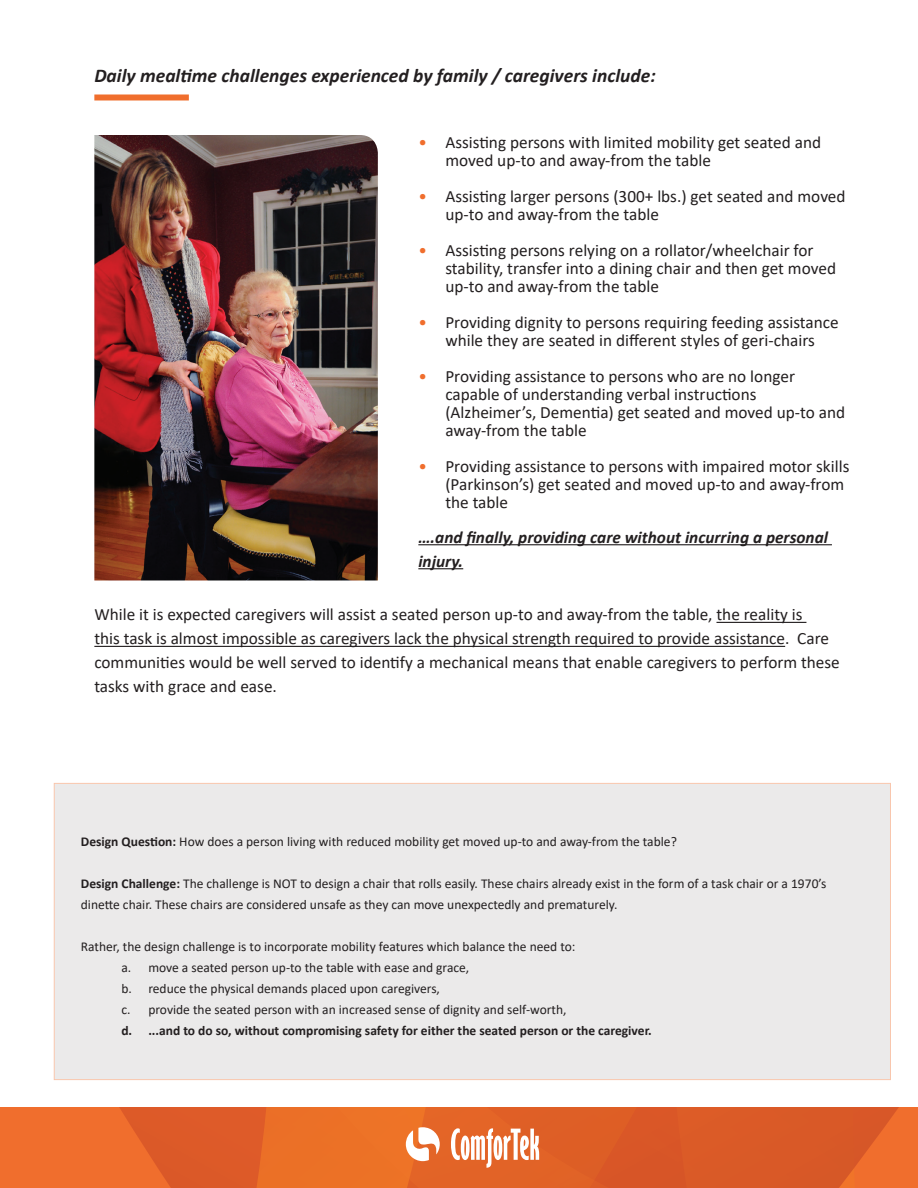
<style>
.page{position:relative;width:918px;height:1188px;background:#fff}
.page>*{position:absolute;margin:0;border:0;box-sizing:border-box;transform-origin:0 0}
.t1{font:italic 700 19.5px "Calibri";color:#231f20}
.t2{font:17.25px/18px "Calibri";color:#231f20}
.t3{font:italic 700 17.25px/24px "Calibri";color:#231f20}
.t4{font:13.5px/21px "Calibri";color:#231f20}
.t5{font:700 13.5px "Calibri";color:#231f20}
.s1{color:#f06e2d}
.s2{font-weight:700}
</style>
<div class="page">
<svg style="left:6px;top:1107px;width:912px;height:81px;background:#e7652b"></svg>
<svg style="left:256px;top:1107px;width:643px;height:81px;background:#e2682f"></svg>
<hr style="left:418px;top:544px;width:414px;height:1px;background:#231f20">
<hr style="left:418px;top:568px;width:45px;height:1px;background:#231f20">
<hr style="left:717px;top:622px;width:89px;height:1px;background:#231f20">
<hr style="left:94px;top:646px;width:691px;height:1px;background:#231f20">
<div style="left:94px;top:94px;width:95px;height:6px;background:#f06e2d"></div>
<div style="left:54px;top:783px;width:837px;height:297px;background:#ebeaea"></div>
<img style="left:94px;top:135px;width:284px;height:445px">
<p class="t1" style="left:94px;top:62px;width:563px">Daily mealtime challenges experienced by family / caregivers include:</p>
<p class="t2" style="left:445px;top:133px;width:377px;text-indent:-27px"><span class="s1">•</span> Assisting persons with limited mobility get seated and moved up-to and away-from the table</p>
<p class="t2" style="left:445px;top:187px;width:402px;text-indent:-27px"><span class="s1">•</span> Assisting larger persons (300+ lbs.) get seated and moved up-to and away-from the table</p>
<p class="t2" style="left:445px;top:241px;width:392px;text-indent:-27px"><span class="s1">•</span> Assisting persons relying on a rollator/wheelchair for stability, transfer into a dining chair and then get moved up-to and away-from the table</p>
<p class="t2" style="left:418px;top:313px;width:422px;text-align:center"><span class="s1">•</span> Providing dignity to persons requiring feeding assistance while they are seated in different styles of geri-chairs</p>
<p class="t2" style="left:445px;top:367px;width:401px;text-indent:-27px"><span class="s1">•</span> Providing assistance to persons who are no longer capable of understanding verbal instructions (Alzheimer’s, Dementia) get seated and moved up-to and away-from the table</p>
<p class="t2" style="left:445px;top:457px;width:406px;text-indent:-27px"><span class="s1">•</span> Providing assistance to persons with impaired motor skills (Parkinson’s) get seated and moved up-to and away-from the table</p>
<p class="t3" style="left:418px;top:524px;width:411px">….and finally, providing care without incurring a personal injury.</p>
<p class="t2" style="left:94px;top:602px;width:747px;line-height:24px">While it is expected caregivers will assist a seated person up-to and away-from the table, the reality is<br>this task is almost impossible as caregivers lack the physical strength required to provide assistance. Care communities would be well served to identify a mechanical means that enable caregivers to perform these tasks with grace and ease.</p>
<p class="t4" style="left:81px;top:831px;width:598px"><span class="s2">Design Question:</span> How does a person living with reduced mobility get moved up-to and away-from the table?</p>
<p class="t4" style="left:81px;top:873px;width:747px"><span class="s2">Design Challenge:</span> The challenge is NOT to design a chair that rolls easily. These chairs already exist in the form of a task chair or a 1970’s dinette chair. These chairs are considered unsafe as they can move unexpectedly and prematurely.</p>
<p class="t4" style="left:121px;top:936px;width:456px;text-indent:-41px">Rather, the design challenge is to incorporate mobility features which balance the need to: a. move a seated person up-to the table with ease and grace,<br>b. reduce the physical demands placed upon caregivers,<br>c. provide the seated person with an increased sense of dignity and self-worth,</p>
<p class="t5" style="left:121px;top:1021px;width:532px">d. ...and to do so, without compromising safety for either the seated person or the caregiver.</p>
</div>
